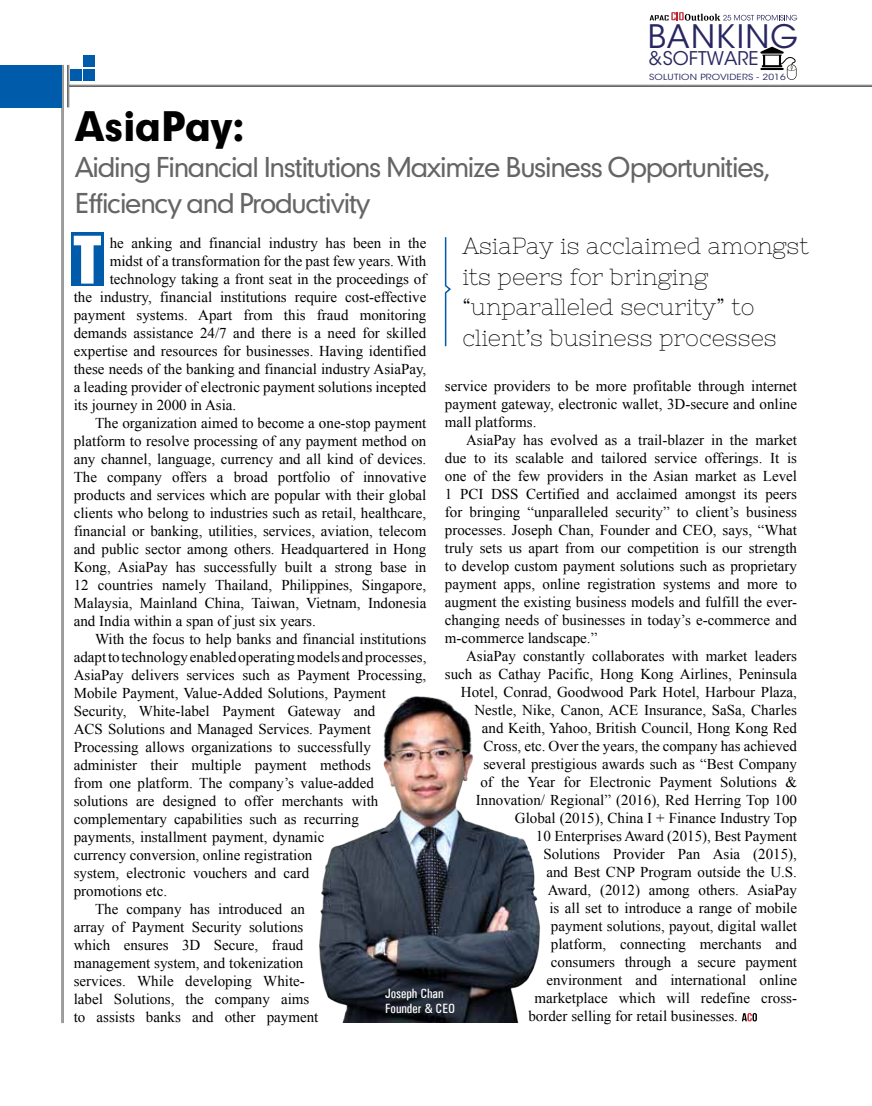
<style>
.page{position:relative;width:872px;height:1106px;background:#fff}
.page>*{position:absolute;margin:0;border:0;box-sizing:border-box;transform-origin:0 0}
.t1{font:60.6px "Impact";color:#fff}
.t2{font:900 39px "Geometrix";letter-spacing:-.02em;color:#000}
.t3{font:32.1px "ITC Avant Garde Std";letter-spacing:.04em;color:#282761}
.t4{font:26.25px/36px "Geometrix";letter-spacing:-.05em;color:#656565}
.t5{font:23.25px/30.9px "Nixie One";color:#000}
.t6{font:18.75px "ITC Avant Garde Std";color:#282761}
.t7{font:15px/18px "Times New Roman";color:#000;text-align:justify}
.t8{font:500 condensed 13.5px/15px "Univers";color:#fff}
.t9{font:8.4px "ITC Avant Garde Std";letter-spacing:.02em;color:#282761;scale:1.17 1}
</style>
<div class="page">
<div style="left:71px;top:233px;width:33px;height:53px;background:#005baa"></div>
<hr style="left:63px;top:65px;width:1px;height:958px;background:#656565">
<hr style="left:62px;top:65px;width:1px;height:958px;background:#656565">
<svg style="left:752px;top:1013px;width:5px;height:8px"></svg>
<svg style="left:742px;top:1013px;width:13px;height:8px"></svg>
<div style="left:0;top:65px;width:62px;height:42px;background:#005baa"></div>
<hr style="left:69px;top:65px;width:1px;height:42px;background:#656565">
<hr style="left:67px;top:65px;width:1px;height:42px;background:#656565">
<div style="left:70px;top:69px;width:11px;height:12px;background:#005baa"></div>
<div style="left:84px;top:69px;width:11px;height:12px;background:#005baa"></div>
<div style="left:84px;top:56px;width:11px;height:11px;background:#005baa"></div>
<hr style="left:69px;top:86px;width:803px;height:1px;background:#656565">
<hr style="left:69px;top:85px;width:803px;height:1px;background:#656565">
<svg style="left:444px;top:237px;width:7px;height:110px"></svg>
<img style="left:319px;top:696px;width:221px;height:326px">
<svg style="left:649px;top:12px;width:148px;height:9px"></svg>
<svg style="left:760px;top:47px;width:36px;height:33px"></svg>
<h3 class="t3" style="left:647px;top:17px;width:152px">BANKING</h3>
<p class="t6" style="left:648px;top:47px;width:112px">&amp;SOFTWARE</p>
<p class="t9" style="left:649px;top:71px;width:118px">SOLUTION PROVIDERS - 2016</p>
<h2 class="t2" style="left:75px;top:100px;width:171px">AsiaPay:</h2>
<h3 class="t4" style="left:75px;top:149px;width:697px">Aiding Financial Institutions Maximize Business Opportunities,<br>Efficiency and Productivity</h3>
<h3 class="t5" style="left:462px;top:230px;width:348px">AsiaPay is acclaimed amongst its peers for bringing “unparalleled security” to client’s business processes</h3>
<h1 class="t1" style="left:73px;top:213px;width:29px">T</h1>
<p class="t7" style="left:110px;top:233px;width:318px">he anking and financial industry has been in the</p>
<p class="t7" style="left:110px;top:251px;width:318px">midst of a transformation for the past few years. With</p>
<p class="t7" style="left:110px;top:269px;width:318px">technology taking a front seat in the proceedings of</p>
<p class="t7" style="left:74px;top:287px;width:354px">the industry, financial institutions require cost-effective</p>
<p class="t7" style="left:74px;top:305px;width:354px">payment systems. Apart from this fraud monitoring</p>
<p class="t7" style="left:74px;top:323px;width:354px">demands assistance 24/7 and there is a need for skilled</p>
<p class="t7" style="left:74px;top:341px;width:354px">expertise and resources for businesses. Having identified</p>
<p class="t7" style="left:74px;top:359px;width:354px">these needs of the banking and financial industry AsiaPay,</p>
<p class="t7" style="left:74px;top:377px;width:354px">a leading provider of electronic payment solutions incepted</p>
<p class="t7" style="left:74px;top:395px;width:164px">its journey in 2000 in Asia.</p>
<p class="t7" style="left:95px;top:413px;width:333px">The organization aimed to become a one-stop payment</p>
<p class="t7" style="left:74px;top:431px;width:354px">platform to resolve processing of any payment method on</p>
<p class="t7" style="left:74px;top:449px;width:354px">any channel, language, currency and all kind of devices.</p>
<p class="t7" style="left:74px;top:467px;width:354px">The company offers a broad portfolio of innovative</p>
<p class="t7" style="left:74px;top:485px;width:354px">products and services which are popular with their global</p>
<p class="t7" style="left:74px;top:503px;width:354px">clients who belong to industries such as retail, healthcare,</p>
<p class="t7" style="left:74px;top:521px;width:354px">financial or banking, utilities, services, aviation, telecom</p>
<p class="t7" style="left:74px;top:539px;width:354px">and public sector among others. Headquartered in Hong</p>
<p class="t7" style="left:74px;top:557px;width:354px">Kong, AsiaPay has successfully built a strong base in</p>
<p class="t7" style="left:74px;top:575px;width:354px">12 countries namely Thailand, Philippines, Singapore,</p>
<p class="t7" style="left:74px;top:593px;width:354px">Malaysia, Mainland China, Taiwan, Vietnam, Indonesia</p>
<p class="t7" style="left:74px;top:611px;width:244px">and India within a span of just six years.</p>
<p class="t7" style="left:95px;top:629px;width:333px">With the focus to help banks and financial institutions</p>
<p class="t7" style="left:74px;top:647px;width:354px">adapt to technology enabled operating models and processes,</p>
<p class="t7" style="left:74px;top:665px;width:354px">AsiaPay delivers services such as Payment Processing,</p>
<p class="t7" style="left:74px;top:683px;width:314px">Mobile Payment, Value-Added Solutions, Payment</p>
<p class="t7" style="left:74px;top:701px;width:303px">Security, White-label Payment Gateway and</p>
<p class="t7" style="left:74px;top:719px;width:299px">ACS Solutions and Managed Services. Payment</p>
<p class="t7" style="left:74px;top:737px;width:298px">Processing allows organizations to successfully</p>
<p class="t7" style="left:74px;top:755px;width:299px">administer their multiple payment methods</p>
<p class="t7" style="left:74px;top:773px;width:302px">from one platform. The company’s value-added</p>
<p class="t7" style="left:74px;top:791px;width:306px">solutions are designed to offer merchants with</p>
<p class="t7" style="left:74px;top:809px;width:287px">complementary capabilities such as recurring</p>
<p class="t7" style="left:74px;top:827px;width:252px">payments, installment payment, dynamic</p>
<p class="t7" style="left:74px;top:845px;width:240px">currency conversion, online registration</p>
<p class="t7" style="left:74px;top:863px;width:237px">system, electronic vouchers and card</p>
<p class="t7" style="left:74px;top:881px;width:95px">promotions etc.</p>
<p class="t7" style="left:95px;top:899px;width:211px">The company has introduced an</p>
<p class="t7" style="left:74px;top:917px;width:231px">array of Payment Security solutions</p>
<p class="t7" style="left:74px;top:935px;width:231px">which ensures 3D Secure, fraud</p>
<p class="t7" style="left:74px;top:953px;width:231px">management system, and tokenization</p>
<p class="t7" style="left:74px;top:971px;width:233px">services. While developing White-</p>
<p class="t7" style="left:74px;top:989px;width:237px">label Solutions, the company aims</p>
<p class="t7" style="left:74px;top:1007px;width:246px">to assists banks and other payment</p>
<p class="t7" style="left:445px;top:377px;width:354px">service providers to be more profitable through internet payment gateway, electronic wallet, 3D-secure and online mall platforms.</p>
<p class="t7" style="left:445px;top:431px;width:354px;text-indent:21px">AsiaPay has evolved as a trail-blazer in the market due to its scalable and tailored service offerings. It is one of the few providers in the Asian market as Level 1 PCI DSS Certified and acclaimed amongst its peers for bringing “unparalleled security” to client’s business processes. Joseph Chan, Founder and CEO, says, “What truly sets us apart from our competition is our strength to develop custom payment solutions such as proprietary payment apps, online registration systems and more to augment the existing business models and fulfill the ever&shy;changing needs of businesses in today’s e-commerce and m-commerce landscape.”</p>
<p class="t7" style="left:466px;top:647px;width:332px">AsiaPay constantly collaborates with market leaders</p>
<p class="t7" style="left:445px;top:665px;width:354px">such as Cathay Pacific, Hong Kong Airlines, Peninsula</p>
<p class="t7" style="left:461px;top:683px;width:338px">Hotel, Conrad, Goodwood Park Hotel, Harbour Plaza,</p>
<p class="t7" style="left:474px;top:701px;width:324px">Nestle, Nike, Canon, ACE Insurance, SaSa, Charles</p>
<p class="t7" style="left:482px;top:719px;width:317px">and Keith, Yahoo, British Council, Hong Kong Red</p>
<p class="t7" style="left:483px;top:737px;width:315px">Cross, etc. Over the years, the company has achieved</p>
<p class="t7" style="left:483px;top:755px;width:315px">several prestigious awards such as “Best Company</p>
<p class="t7" style="left:480px;top:773px;width:318px">of the Year for Electronic Payment Solutions &amp;</p>
<p class="t7" style="left:476px;top:791px;width:323px">Innovation/ Regional” (2016), Red Herring Top 100</p>
<p class="t7" style="left:515px;top:809px;width:284px">Global (2015), China I + Finance Industry Top</p>
<p class="t7" style="left:536px;top:827px;width:263px">10 Enterprises Award (2015), Best Payment</p>
<p class="t7" style="left:543px;top:845px;width:255px">Solutions Provider Pan Asia (2015),</p>
<p class="t7" style="left:546px;top:863px;width:252px">and Best CNP Program outside the U.S.</p>
<p class="t7" style="left:548px;top:881px;width:250px">Award, (2012) among others. AsiaPay</p>
<p class="t7" style="left:549px;top:899px;width:249px">is all set to introduce a range of mobile</p>
<p class="t7" style="left:551px;top:917px;width:248px">payment solutions, payout, digital wallet</p>
<p class="t7" style="left:551px;top:935px;width:247px">platform, connecting merchants and</p>
<p class="t7" style="left:551px;top:953px;width:248px">consumers through a secure payment</p>
<p class="t7" style="left:546px;top:971px;width:252px">environment and international online</p>
<p class="t7" style="left:534px;top:989px;width:264px">marketplace which will redefine cross-</p>
<p class="t7" style="left:528px;top:1007px;width:211px">border selling for retail businesses.</p>
<p class="t8" style="left:385px;top:985px;width:71px">Joseph Chan<br>Founder &amp; CEO</p>
</div>
